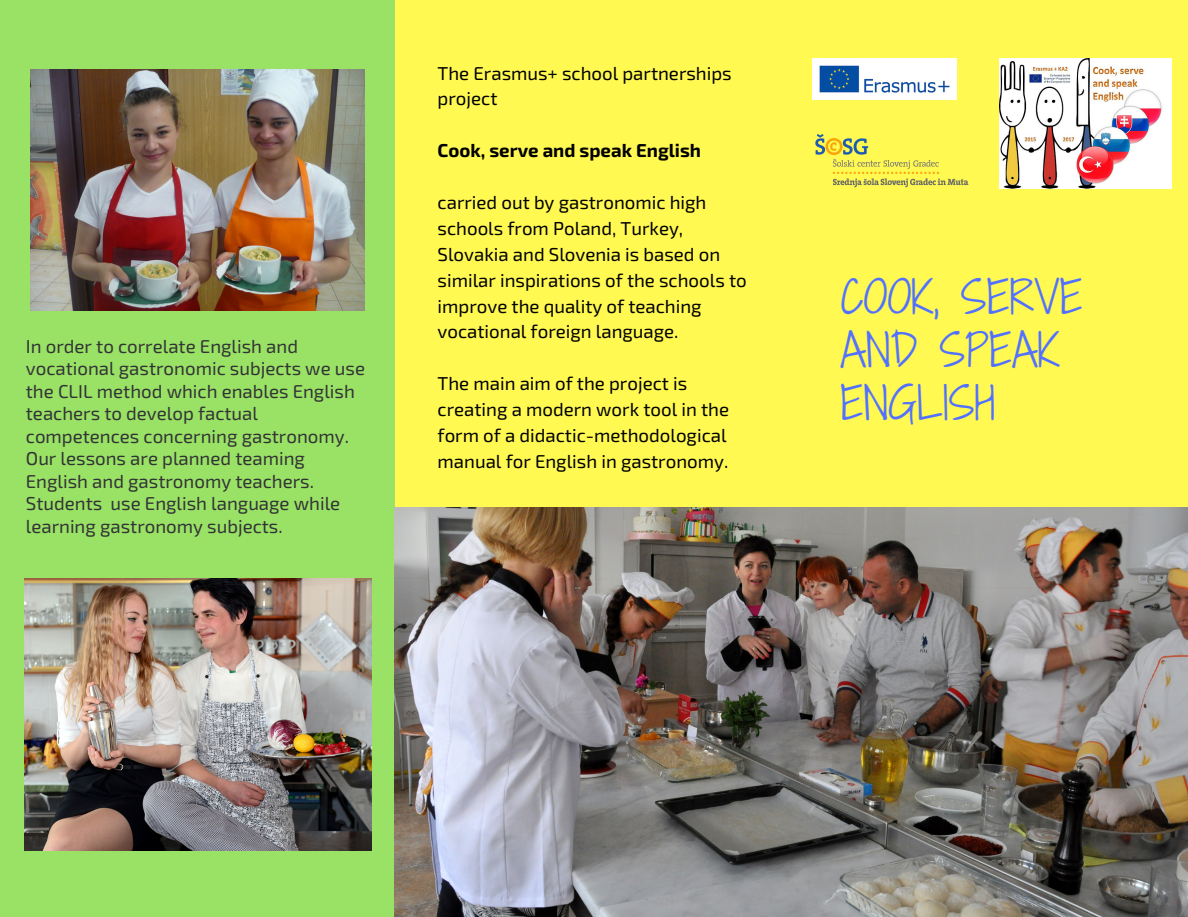
<style>
.page{position:relative;width:1188px;height:917px;background:#fff}
.page>*{position:absolute;margin:0;border:0;box-sizing:border-box;transform-origin:0 0}
.t1{font:43.65px/52.8px "Shadows Into Light Two";color:#5271ff}
.t2{font:18.75px/25.8px "Exo 2";color:#000}
.t3{font:18.75px/22.5px "Exo 2";color:#333336}
.t4{font:700 18.75px "Exo 2";color:#000}
</style>
<div class="page">
<div style="left:0;top:0;width:1188px;height:916px;background:#99e265"></div>
<div style="left:395px;top:0;width:793px;height:507px;background:#fff952"></div>
<img style="left:395px;top:507px;width:793px;height:409px">
<img style="left:30px;top:69px;width:334px;height:241px">
<img style="left:812px;top:58px;width:144px;height:42px">
<img style="left:999px;top:58px;width:172px;height:131px">
<img style="left:815px;top:134px;width:154px;height:54px">
<img style="left:25px;top:578px;width:346px;height:272px">
<p class="t3" style="left:26px;top:334px;width:341px">In order to correlate English and vocational gastronomic subjects we use the CLIL method which enables English teachers to develop factual competences concerning gastronomy.<br>Our lessons are planned teaming English and gastronomy teachers.<br>Students use English language while learning gastronomy subjects.</p>
<p class="t2" style="left:438px;top:59px;width:296px">The Erasmus+ school partnerships project</p>
<p class="t4" style="left:438px;top:138px;width:265px">Cook, serve and speak English</p>
<p class="t2" style="left:438px;top:188px;width:311px">carried out by gastronomic high schools from Poland, Turkey,<br>Slovakia and Slovenia is based on similar inspirations of the schools to improve the quality of teaching vocational foreign language.</p>
<p class="t2" style="left:438px;top:370px;width:293px">The main aim of the project is creating a modern work tool in the form of a didactic-methodological manual for English in gastronomy.</p>
<h1 class="t1" style="left:840px;top:271px;width:244px">COOK, SERVE<br>AND SPEAK<br>ENGLISH</h1>
</div>
